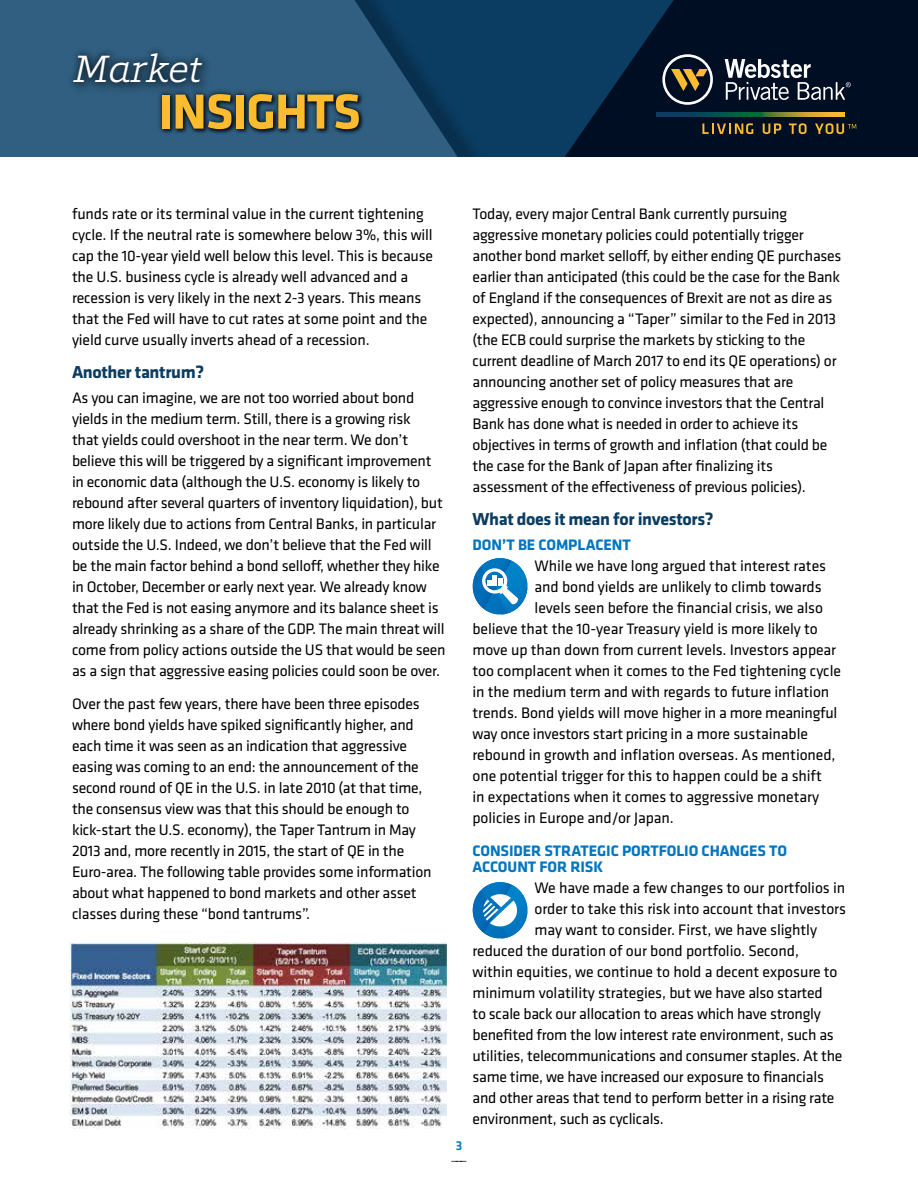
<style>
.page{position:relative;width:918px;height:1188px;background:#fff}
.page>*{position:absolute;margin:0;border:0;box-sizing:border-box;transform-origin:0 0}
.t1{font:700 51px "Klavika";letter-spacing:-.02em;color:#fdbb30}
.t2{font:italic 300 38.85px "Foro";letter-spacing:-.02em;color:#fff}
.t3{font:700 18px "Klavika";letter-spacing:-.02em;color:#0b3c61}
.t4{font:15.75px/21px "Klavika";letter-spacing:-.015em;color:#000}
.t5{font:700 15.75px/16.5px "Klavika";letter-spacing:-.005em;color:#0076c0}
.t6{font:300 13.35px "Klavika";color:#000}
.t7{font:500 13.35px "Klavika";color:#0076c0}
</style>
<div class="page">
<div style="left:0;top:0;width:918px;height:157px;background:#0b3c61"></div>
<svg style="left:0;top:0;width:458px;height:157px;background:#2a597b"></svg>
<div style="left:67px;top:46px;width:148px;height:50px;background:#2f5d7f"></div>
<div style="left:66px;top:46px;width:143px;height:44px;background:#000;opacity:.46"></div>
<div style="left:156px;top:88px;width:209px;height:47px;background:#000;opacity:.53"></div>
<svg style="left:565px;top:0;width:353px;height:157px;fill:#000e24"></svg>
<svg style="left:657px;top:113px;width:187px;height:3px"></svg>
<svg style="left:702px;top:123px;width:51px;height:11px"></svg>
<svg style="left:763px;top:124px;width:18px;height:10px"></svg>
<svg style="left:789px;top:123px;width:18px;height:11px"></svg>
<svg style="left:815px;top:123px;width:41px;height:11px"></svg>
<svg style="left:662px;top:54px;width:51px;height:51px;background:#4a4a46"></svg>
<svg style="left:725px;top:59px;width:126px;height:41px;background:#424c5c"></svg>
<img style="left:70px;top:943px;width:377px;height:185px">
<svg style="left:473px;top:558px;width:54px;height:57px"></svg>
<svg style="left:473px;top:882px;width:54px;height:57px"></svg>
<h2 class="t2" style="left:73px;top:44px;width:129px">Market</h2>
<h1 class="t1" style="left:158px;top:75px;width:204px">INSIGHTS</h1>
<p class="t4" style="left:72px;top:203px;width:363px">funds rate or its terminal value in the current tightening cycle. If the neutral rate is somewhere below 3%, this will cap the 10-year yield well below this level. This is because the U.S. business cycle is already well advanced and a recession is very likely in the next 2-3 years. This means that the Fed will have to cut rates at some point and the yield curve usually inverts ahead of a recession.</p>
<p class="t3" style="left:72px;top:359px;width:134px">Another tantrum?</p>
<p class="t4" style="left:72px;top:387px;width:375px">As you can imagine, we are not too worried about bond yields in the medium term. Still, there is a growing risk<br>that yields could overshoot in the near term. We don’t believe this will be triggered by a significant improvement in economic data (although the U.S. economy is likely to rebound after several quarters of inventory liquidation), but more likely due to actions from Central Banks, in particular outside the U.S. Indeed, we don’t believe that the Fed will be the main factor behind a bond selloff, whether they hike in October, December or early next year. We already know that the Fed is not easing anymore and its balance sheet is already shrinking as a share of the GDP. The main threat will come from policy actions outside the US that would be seen as a sign that aggressive easing policies could soon be over.</p>
<p class="t4" style="left:72px;top:693px;width:361px">Over the past few years, there have been three episodes where bond yields have spiked significantly higher, and each time it was seen as an indication that aggressive easing was coming to an end: the announcement of the second round of QE in the U.S. in late 2010 (at that time, the consensus view was that this should be enough to kick-start the U.S. economy), the Taper Tantrum in May 2013 and, more recently in 2015, the start of QE in the Euro-area. The following table provides some information about what happened to bond markets and other asset classes during these “bond tantrums”.</p>
<p class="t4" style="left:473px;top:202px;width:370px">Today, every major Central Bank currently pursuing aggressive monetary policies could potentially trigger another bond market selloff, by either ending QE purchases earlier than anticipated (this could be the case for the Bank of England if the consequences of Brexit are not as dire as expected), announcing a “Taper” similar to the Fed in 2013 (the ECB could surprise the markets by sticking to the current deadline of March 2017 to end its QE operations) or announcing another set of policy measures that are aggressive enough to convince investors that the Central Bank has done what is needed in order to achieve its objectives in terms of growth and inflation (that could be the case for the Bank of Japan after finalizing its assessment of the effectiveness of previous policies).</p>
<p class="t3" style="left:472px;top:506px;width:243px">What does it mean for investors?</p>
<p class="t5" style="left:472px;top:536px;width:160px">DON’T BE COMPLACENT</p>
<p class="t4" style="left:535px;top:555px;width:293px">While we have long argued that interest rates</p>
<p class="t4" style="left:535px;top:576px;width:289px">and bond yields are unlikely to climb towards</p>
<p class="t4" style="left:535px;top:597px;width:290px">levels seen before the financial crisis, we also</p>
<p class="t4" style="left:472px;top:618px;width:347px">believe that the 10-year Treasury yield is more likely to</p>
<p class="t4" style="left:472px;top:639px;width:365px">move up than down from current levels. Investors appear</p>
<p class="t4" style="left:472px;top:660px;width:370px">too complacent when it comes to the Fed tightening cycle</p>
<p class="t4" style="left:472px;top:681px;width:358px">in the medium term and with regards to future inflation</p>
<p class="t4" style="left:472px;top:702px;width:366px">trends. Bond yields will move higher in a more meaningful</p>
<p class="t4" style="left:472px;top:723px;width:337px">way once investors start pricing in a more sustainable</p>
<p class="t4" style="left:472px;top:744px;width:365px">rebound in growth and inflation overseas. As mentioned,</p>
<p class="t4" style="left:472px;top:765px;width:351px">one potential trigger for this to happen could be a shift</p>
<p class="t4" style="left:472px;top:786px;width:348px">in expectations when it comes to aggressive monetary</p>
<p class="t4" style="left:472px;top:807px;width:203px">policies in Europe and/or Japan.</p>
<p class="t5" style="left:472px;top:842px;width:316px">CONSIDER STRATEGIC PORTFOLIO CHANGES TO<br>ACCOUNT FOR RISK</p>
<p class="t4" style="left:535px;top:877px;width:312px">We have made a few changes to our portfolios in</p>
<p class="t4" style="left:535px;top:898px;width:313px">order to take this risk into account that investors</p>
<p class="t4" style="left:535px;top:919px;width:284px">may want to consider. First, we have slightly</p>
<p class="t4" style="left:472px;top:940px;width:328px">reduced the duration of our bond portfolio. Second,</p>
<p class="t4" style="left:472px;top:961px;width:367px">within equities, we continue to hold a decent exposure to</p>
<p class="t4" style="left:472px;top:982px;width:352px">minimum volatility strategies, but we have also started</p>
<p class="t4" style="left:472px;top:1003px;width:350px">to scale back our allocation to areas which have strongly</p>
<p class="t4" style="left:472px;top:1024px;width:363px">benefited from the low interest rate environment, such as</p>
<p class="t4" style="left:472px;top:1045px;width:371px">utilities, telecommunications and consumer staples. At the</p>
<p class="t4" style="left:472px;top:1066px;width:353px">same time, we have increased our exposure to financials</p>
<p class="t4" style="left:472px;top:1087px;width:364px">and other areas that tend to perform better in a rising rate</p>
<p class="t4" style="left:472px;top:1108px;width:193px">environment, such as cyclicals.</p>
<p class="t7" style="left:456px;top:1137px;width:8px">3</p>
<p class="t6" style="left:451px;top:1152px;width:18px">———</p>
</div>
